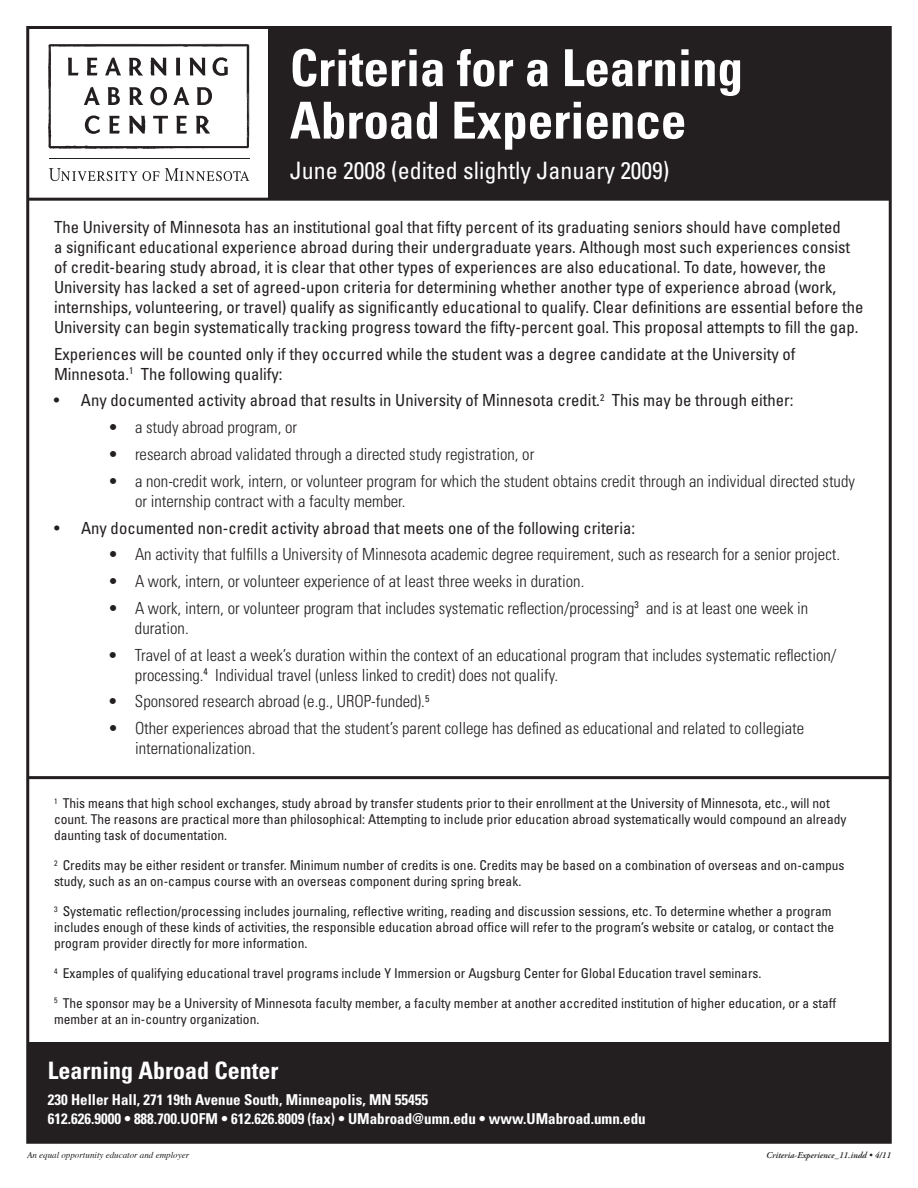
<style>
.page{position:relative;width:918px;height:1188px;background:#fff}
.page>*{position:absolute;margin:0;border:0;box-sizing:border-box;transform-origin:0 0}
.t1{font:700 condensed 51px/52.5px "Univers";color:#fff}
.t2{font:condensed 24px "Univers";color:#fff}
.t3{font:700 condensed 24px "Univers";color:#fff}
.t4{font:condensed 16.65px/20.1px "Univers";color:#231f20}
.t5{font:300 condensed 16.65px/20px "Univers";color:#231f20}
.t6{font:700 condensed 15px/19.5px "Univers";color:#fff}
.t7{font:condensed 13.5px/16.2px "Univers";color:#231f20}
.t8{font:italic 9px "Times";color:#231f20}
.t9{font:italic 600 9px "Adobe Garamond Pro";color:#231f20}
</style>
<div class="page">
<div style="left:28px;top:1042px;width:862px;height:100px;background:#231f20"></div>
<div style="left:269px;top:27px;width:620px;height:172px;background:#231f20"></div>
<hr style="left:27px;top:198px;width:863px;height:3px;background:#231f20">
<svg style="left:49px;top:168px;width:200px;height:13px"></svg>
<hr style="left:49px;top:159px;width:200px;height:1px;background:#231f20">
<svg style="left:48px;top:43px;width:202px;height:106px"></svg>
<hr style="left:27px;top:776px;width:864px;height:3px;background:#231f20">
<h1 class="t1" style="left:290px;top:42px;width:455px">Criteria for a Learning<br>Abroad Experience</h1>
<h2 class="t2" style="left:290px;top:155px;width:381px">June 2008 (edited slightly January 2009)</h2>
<p class="t4" style="left:54px;top:217px;width:811px">The University of Minnesota has an institutional goal that fifty percent of its graduating seniors should have completed<br>a significant educational experience abroad during their undergraduate years. Although most such experiences consist of credit-bearing study abroad, it is clear that other types of experiences are also educational. To date, however, the University has lacked a set of agreed-upon criteria for determining whether another type of experience abroad (work, internships, volunteering, or travel) qualify as significantly educational to qualify. Clear definitions are essential before the University can begin systematically tracking progress toward the fifty-percent goal. This proposal attempts to fill the gap.</p>
<p class="t4" style="left:54px;top:343px;width:743px">Experiences will be counted only if they occurred while the student was a degree candidate at the University of<br>Minnesota.<sup>1</sup> The following qualify:</p>
<p class="t4" style="left:54px;top:390px;width:741px">• Any documented activity abroad that results in University of Minnesota credit.<sup>2</sup> This may be through either:</p>
<p class="t5" style="left:108px;top:417px;width:191px">• a study abroad program, or</p>
<p class="t5" style="left:108px;top:444px;width:428px">• research abroad validated through a directed study registration, or</p>
<p class="t5" style="left:135px;top:471px;width:721px;text-indent:-27px">• a non-credit work, intern, or volunteer program for which the student obtains credit through an individual directed study or internship contract with a faculty member.</p>
<p class="t4" style="left:54px;top:517px;width:583px">• Any documented non-credit activity abroad that meets one of the following criteria:</p>
<p class="t5" style="left:108px;top:544px;width:734px">• An activity that fulfills a University of Minnesota academic degree requirement, such as research for a senior project.</p>
<p class="t5" style="left:108px;top:571px;width:478px">• A work, intern, or volunteer experience of at least three weeks in duration.</p>
<p class="t5" style="left:135px;top:598px;width:675px;text-indent:-27px">• A work, intern, or volunteer program that includes systematic reflection/processing<sup>3</sup> and is at least one week in duration.</p>
<p class="t5" style="left:135px;top:645px;width:703px;text-indent:-27px">• Travel of at least a week’s duration within the context of an educational program that includes systematic reflection/ processing.<sup>4</sup> Individual travel (unless linked to credit) does not qualify.</p>
<p class="t5" style="left:108px;top:692px;width:323px">• Sponsored research abroad (e.g., UROP-funded).<sup>5</sup></p>
<p class="t5" style="left:135px;top:718px;width:671px;text-indent:-27px">• Other experiences abroad that the student’s parent college has defined as educational and related to collegiate internationalization.</p>
<p class="t7" style="left:54px;top:795px;width:794px"><sup>1</sup> This means that high school exchanges, study abroad by transfer students prior to their enrollment at the University of Minnesota, etc., will not count. The reasons are practical more than philosophical: Attempting to include prior education abroad systematically would compound an already daunting task of documentation.</p>
<p class="t7" style="left:54px;top:857px;width:792px"><sup>2</sup> Credits may be either resident or transfer. Minimum number of credits is one. Credits may be based on a combination of overseas and on-campus study, such as an on-campus course with an overseas component during spring break.</p>
<p class="t7" style="left:54px;top:903px;width:782px"><sup>3</sup> Systematic reflection/processing includes journaling, reflective writing, reading and discussion sessions, etc. To determine whether a program includes enough of these kinds of activities, the responsible education abroad office will refer to the program’s website or catalog, or contact the program provider directly for more information.</p>
<p class="t7" style="left:54px;top:965px;width:709px"><sup>4</sup> Examples of qualifying educational travel programs include Y Immersion or Augsburg Center for Global Education travel seminars.</p>
<p class="t7" style="left:54px;top:995px;width:784px"><sup>5</sup> The sponsor may be a University of Minnesota faculty member, a faculty member at another accredited institution of higher education, or a staff member at an in-country organization.</p>
<h2 class="t3" style="left:48px;top:1055px;width:232px">Learning Abroad Center</h2>
<p class="t6" style="left:48px;top:1090px;width:599px">230 Heller Hall, 271 19th Avenue South, Minneapolis, MN 55455<br>612.626.9000 • 888.700.UOFM • 612.626.8009 (fax) • UMabroad@umn.edu • www.UMabroad.umn.edu</p>
<p class="t8" style="left:27px;top:1147px;width:164px">An equal opportunity educator and employer</p>
<p class="t9" style="left:766px;top:1150px;width:126px">Criteria-Experience_11.indd • 4/11</p>
</div>
